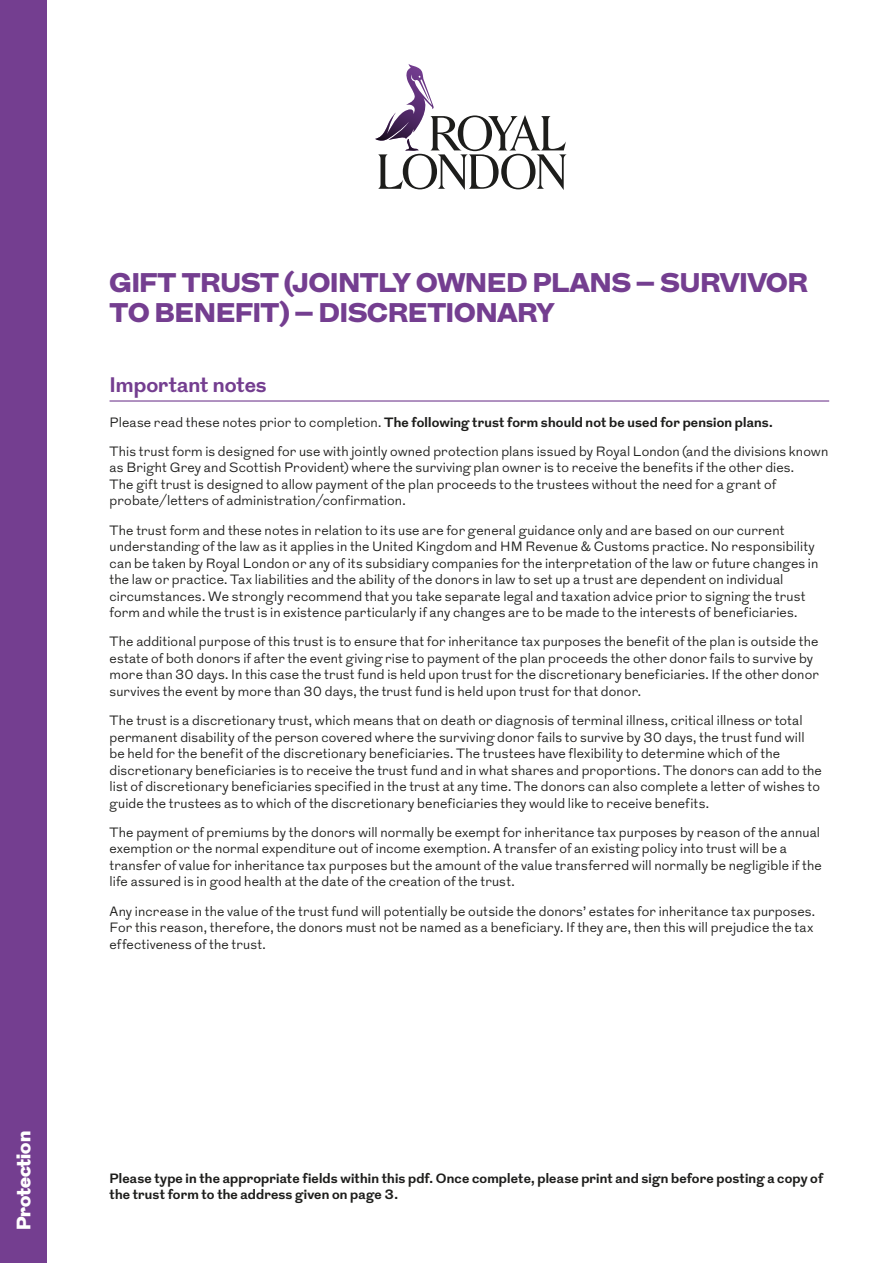
<style>
.page{position:relative;width:893px;height:1263px;background:#fff}
.page>*{position:absolute;margin:0;border:0;box-sizing:border-box;transform-origin:0 0}
.t1{font:900 27px/30px "Grot";color:#743e90}
.t2{font:700 21px "Grot";color:#743e90}
.t3{font:900 19.5px "Grot";color:#fff}
.t4{font:300 13.5px/16.5px "Grot";letter-spacing:.01em;color:#1d1d1b}
.t5{font:700 13.5px/16.5px "Grot";letter-spacing:.01em;color:#1d1d1b}
.s1{font-weight:700}
</style>
<div class="page">
<div style="left:0;top:0;width:47px;height:1263px;background:#743e90"></div>
<hr style="left:110px;top:400px;width:719px;height:2px;background:#743e90">
<svg style="left:375px;top:64px;width:192px;height:126px"></svg>
<h3 class="t3" style="left:10px;top:1230px;width:101px;rotate:-90deg">Protection</h3>
<h1 class="t1" style="left:110px;top:269px;width:700px">GIFT TRUST (JOINTLY OWNED PLANS – SURVIVOR<br>TO BENEFIT) – DISCRETIONARY</h1>
<h2 class="t2" style="left:110px;top:370px;width:159px">Important notes</h2>
<p class="t4" style="left:110px;top:408px;width:720px;line-height:29.2px">Please read these notes prior to completion. <span class="s1">The following trust form should not be used for pension plans.<br></span>This trust form is designed for use with jointly owned protection plans issued by Royal London (and the divisions known</p>
<p class="t4" style="left:110px;top:460px;width:686px">as Bright Grey and Scottish Provident) where the surviving plan owner is to receive the benefits if the other dies.<br>The gift trust is designed to allow payment of the plan proceeds to the trustees without the need for a grant of probate/letters of administration/confirmation.</p>
<p class="t4" style="left:110px;top:522px;width:710px">The trust form and these notes in relation to its use are for general guidance only and are based on our current understanding of the law as it applies in the United Kingdom and HM Revenue &amp; Customs practice. No responsibility can be taken by Royal London or any of its subsidiary companies for the interpretation of the law or future changes in the law or practice. Tax liabilities and the ability of the donors in law to set up a trust are dependent on individual circumstances. We strongly recommend that you take separate legal and taxation advice prior to signing the trust form and while the trust is in existence particularly if any changes are to be made to the interests of beneficiaries.</p>
<p class="t4" style="left:110px;top:634px;width:711px">The additional purpose of this trust is to ensure that for inheritance tax purposes the benefit of the plan is outside the estate of both donors if after the event giving rise to payment of the plan proceeds the other donor fails to survive by more than 30 days. In this case the trust fund is held upon trust for the discretionary beneficiaries. If the other donor survives the event by more than 30 days, the trust fund is held upon trust for that donor.</p>
<p class="t4" style="left:110px;top:712px;width:714px">The trust is a discretionary trust, which means that on death or diagnosis of terminal illness, critical illness or total permanent disability of the person covered where the surviving donor fails to survive by 30 days, the trust fund will be held for the benefit of the discretionary beneficiaries. The trustees have flexibility to determine which of the discretionary beneficiaries is to receive the trust fund and in what shares and proportions. The donors can add to the list of discretionary beneficiaries specified in the trust at any time. The donors can also complete a letter of wishes to guide the trustees as to which of the discretionary beneficiaries they would like to receive benefits.</p>
<p class="t4" style="left:110px;top:824px;width:714px">The payment of premiums by the donors will normally be exempt for inheritance tax purposes by reason of the annual exemption or the normal expenditure out of income exemption. A transfer of an existing policy into trust will be a transfer of value for inheritance tax purposes but the amount of the value transferred will normally be negligible if the life assured is in good health at the date of the creation of the trust.</p>
<p class="t4" style="left:110px;top:903px;width:707px">Any increase in the value of the trust fund will potentially be outside the donors’ estates for inheritance tax purposes.<br>For this reason, therefore, the donors must not be named as a beneficiary. If they are, then this will prejudice the tax effectiveness of the trust.</p>
<p class="t5" style="left:110px;top:1170px;width:715px">Please type in the appropriate fields within this pdf. Once complete, please print and sign before posting a copy of the trust form to the address given on page 3.</p>
</div>
